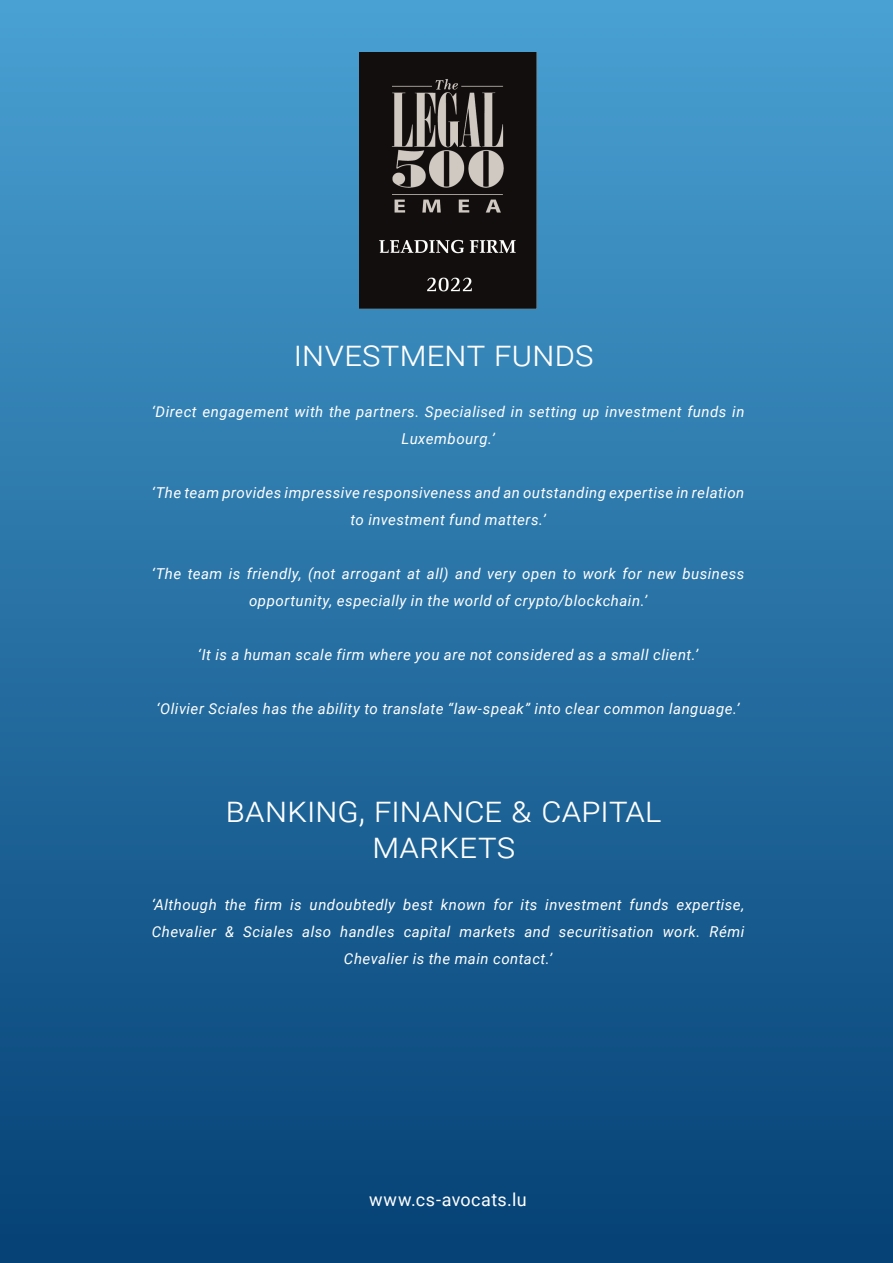
<style>
.page{position:relative;width:893px;height:1263px;background:#fff}
.page>*{position:absolute;margin:0;border:0;box-sizing:border-box;transform-origin:0 0}
.t1{font:300 36px/36px "Roboto";letter-spacing:.005em;color:#fff;text-align:center}
.t2{font:18px "Roboto";letter-spacing:.025em;color:#fff}
.t3{font:italic 15px/27px "Roboto";letter-spacing:.035em;color:#fff;text-align:center}
</style>
<div class="page">
<div style="left:0;top:0;width:893px;height:1263px;background:linear-gradient(to bottom,#49a0d2,#054175)"></div>
<img style="left:360px;top:53px;width:176px;height:255px">
<div style="left:877px;top:0;width:16px;height:1263px;background:linear-gradient(to bottom,#49a0d2,#054074)"></div>
<h1 class="t1" style="left:294px;top:334px;width:301px">investment funds</h1>
<p class="t3" style="left:152px;top:398px;width:594px">‘Direct engagement with the partners. Specialised in setting up investment funds in<br>Luxembourg.’</p>
<p class="t3" style="left:152px;top:479px;width:594px">‘The team provides impressive responsiveness and an outstanding expertise in relation to investment fund matters.’</p>
<p class="t3" style="left:152px;top:560px;width:594px">‘The team is friendly, (not arrogant at all) and very open to work for new business opportunity, especially in the world of crypto/blockchain.’</p>
<p class="t3" style="left:198px;top:641px;width:502px">‘It is a human scale firm where you are not considered as a small client.’</p>
<p class="t3" style="left:157px;top:695px;width:584px">‘Olivier Sciales has the ability to translate “law-speak” into clear common language.’</p>
<h1 class="t1" style="left:226px;top:790px;width:437px">banking, finance &amp; capital markets</h1>
<p class="t3" style="left:152px;top:890px;width:594px">‘Although the firm is undoubtedly best known for its investment funds expertise,<br>Chevalier &amp; Sciales also handles capital markets and securitisation work. Rémi<br>Chevalier is the main contact.’</p>
<p class="t2" style="left:369px;top:1187px;width:159px">www.cs-avocats.lu</p>
</div>
